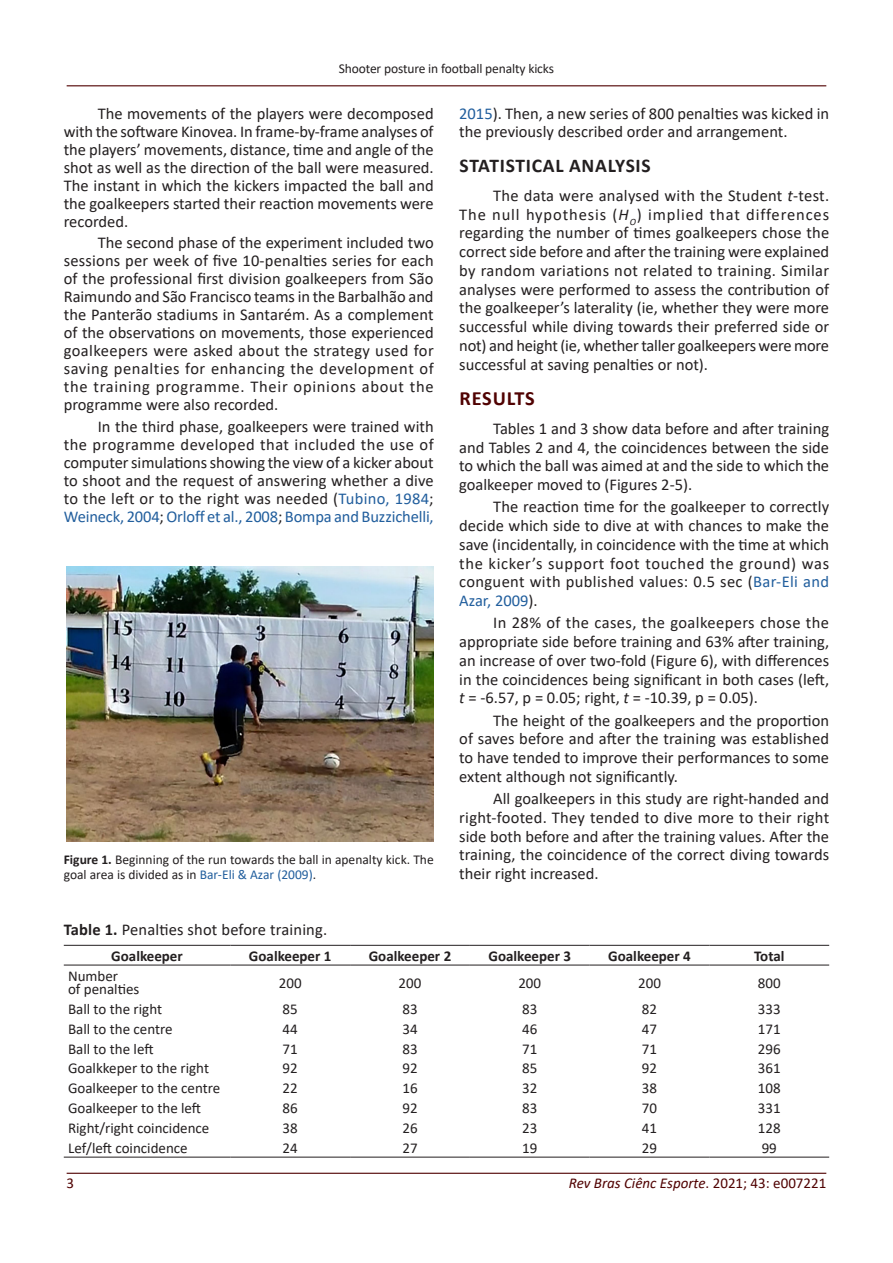
<style>
.page{position:relative;width:893px;height:1263px;background:#fff}
.page>*{position:absolute;margin:0;border:0;box-sizing:border-box;transform-origin:0 0}
.Heading1{font:700 20.25px "Calibri";letter-spacing:.035em;color:#500202}
.Heading2{font:700 19.5px "Calibri";letter-spacing:.04em;color:#231f20}
.Paragraph{font:16.5px/18.8px "Calibri";color:#231f20;text-align:justify}
.TableTitle{font:16.5px "Calibri";letter-spacing:.01em;color:#231f20}
.TableBody{font:15px "Calibri";color:#231f20}
.TableHead{font:700 15px "Calibri";color:#231f20}
.t1{font:italic 15px "Calibri";color:#500202}
.t2{font:15px "Calibri";color:#500202}
.FigureCaption{font:13.5px/15px "Calibri";color:#231f20}
.s1{color:#215e9d}
.s2{font-style:italic}
.s3{font-weight:700}
.s4{font-style:normal}
</style>
<div class="page">
<hr style="left:67px;top:1173px;width:759px;height:1px;background:#500202">
<hr style="left:67px;top:85px;width:759px;height:1px;background:#500202">
<img style="left:67px;top:566px;width:367px;height:275px">
<hr style="left:64px;top:945px;width:166px;height:1px;background:#231f20">
<hr style="left:64px;top:965px;width:166px;height:1px;background:#231f20">
<hr style="left:230px;top:945px;width:120px;height:1px;background:#231f20">
<hr style="left:230px;top:965px;width:120px;height:1px;background:#231f20">
<hr style="left:350px;top:945px;width:120px;height:1px;background:#231f20">
<hr style="left:350px;top:965px;width:120px;height:1px;background:#231f20">
<hr style="left:470px;top:945px;width:120px;height:1px;background:#231f20">
<hr style="left:470px;top:965px;width:120px;height:1px;background:#231f20">
<hr style="left:590px;top:945px;width:119px;height:1px;background:#231f20">
<hr style="left:590px;top:965px;width:119px;height:1px;background:#231f20">
<hr style="left:709px;top:945px;width:120px;height:1px;background:#231f20">
<hr style="left:709px;top:965px;width:120px;height:1px;background:#231f20">
<hr style="left:64px;top:1157px;width:166px;height:1px;background:#231f20">
<hr style="left:230px;top:1157px;width:120px;height:1px;background:#231f20">
<hr style="left:350px;top:1157px;width:120px;height:1px;background:#231f20">
<hr style="left:470px;top:1157px;width:120px;height:1px;background:#231f20">
<hr style="left:590px;top:1157px;width:119px;height:1px;background:#231f20">
<hr style="left:709px;top:1157px;width:120px;height:1px;background:#231f20">
<p class="FigureCaption" style="left:339px;top:61px;width:217px">Shooter posture in football penalty kicks</p>
<p class="Paragraph" style="left:64px;top:104px;width:371px;line-height:18px;text-indent:34px">The movements of the players were decomposed with the software Kinovea. In frame-by-frame analyses of the players’ movements, distance, time and angle of the shot as well as the direction of the ball were measured.<br>The instant in which the kickers impacted the ball and the goalkeepers started their reaction movements were recorded.</p>
<p class="Paragraph" style="left:64px;top:233px;width:371px;line-height:18px;text-indent:34px">The second phase of the experiment included two sessions per week of five 10-penalties series for each of the professional first division goalkeepers from São Raimundo and São Francisco teams in the Barbalhão and the Panterão stadiums in Santarém. As a complement of the observations on movements, those experienced goalkeepers were asked about the strategy used for saving penalties for enhancing the development of the training programme. Their opinions about the programme were also recorded.</p>
<p class="Paragraph" style="left:64px;top:417px;width:371px;line-height:18px;text-indent:34px">In the third phase, goalkeepers were trained with the programme developed that included the use of computer simulations showing the view of a kicker about to shoot and the request of answering whether a dive to the left or to the right was needed (<span class="s1">Tubino, 1984</span>; <span class="s1">Weineck, 2004</span>; <span class="s1">Orloff et al., 2008</span>; <span class="s1">Bompa and Buzzichelli,</span></p>
<p class="Paragraph" style="left:459px;top:103px;width:371px"><span class="s1">2015</span>). Then, a new series of 800 penalties was kicked in the previously described order and arrangement.</p>
<p class="Heading2" style="left:460px;top:152px;width:193px">STATISTICAL ANALYSIS</p>
<p class="Paragraph" style="left:459px;top:186px;width:371px;text-indent:34px">The data were analysed with the Student <span class="s2">t</span>-test.<br>The null hypothesis (<span class="s2">H</span><sub>O</sub>) implied that differences regarding the number of times goalkeepers chose the correct side before and after the training were explained by random variations not related to training. Similar analyses were performed to assess the contribution of the goalkeeper’s laterality (ie, whether they were more successful while diving towards their preferred side or not) and height (ie, whether taller goalkeepers were more successful at saving penalties or not).</p>
<p class="Heading1" style="left:460px;top:384px;width:77px">RESULTS</p>
<p class="Paragraph" style="left:459px;top:419px;width:371px;text-indent:34px">Tables 1 and 3 show data before and after training and Tables 2 and 4, the coincidences between the side to which the ball was aimed at and the side to which the goalkeeper moved to (Figures 2-5).</p>
<p class="Paragraph" style="left:459px;top:497px;width:371px;text-indent:34px">The reaction time for the goalkeeper to correctly decide which side to dive at with chances to make the save (incidentally, in coincidence with the time at which the kicker’s support foot touched the ground) was conguent with published values: 0.5 sec (<span class="s1">Bar-Eli and Azar, 2009</span>).</p>
<p class="Paragraph" style="left:459px;top:613px;width:371px;text-indent:34px">In 28% of the cases, the goalkeepers chose the appropriate side before training and 63% after training, an increase of over two-fold (Figure 6), with differences in the coincidences being significant in both cases (left, <span class="s2">t</span> = -6.57, p = 0.05; right, <span class="s2">t</span> = -10.39, p = 0.05).</p>
<p class="Paragraph" style="left:459px;top:710px;width:371px;text-indent:34px">The height of the goalkeepers and the proportion of saves before and after the training was established to have tended to improve their performances to some extent although not significantly.</p>
<p class="Paragraph" style="left:459px;top:789px;width:371px;text-indent:34px">All goalkeepers in this study are right-handed and right-footed. They tended to dive more to their right side both before and after the training values. After the training, the coincidence of the correct diving towards their right increased.</p>
<p class="FigureCaption" style="left:64px;top:852px;width:371px"><span class="s3">Figure 1.</span> Beginning of the run towards the ball in apenalty kick. The goal area is divided as in <span class="s1">Bar-Eli &amp; Azar (2009)</span>.</p>
<p class="TableTitle" style="left:64px;top:918px;width:265px"><span class="s3">Table 1.</span> Penalties shot before training.</p>
<p class="TableHead" style="left:111px;top:945px;width:73px">Goalkeeper</p>
<p class="TableHead" style="left:249px;top:945px;width:84px">Goalkeeper 1</p>
<p class="TableHead" style="left:369px;top:945px;width:84px">Goalkeeper 2</p>
<p class="TableHead" style="left:488px;top:945px;width:84px">Goalkeeper 3</p>
<p class="TableHead" style="left:608px;top:945px;width:84px">Goalkeeper 4</p>
<p class="TableHead" style="left:754px;top:945px;width:32px">Total</p>
<p class="TableBody" style="left:68px;top:965px;width:52px">Number</p>
<p class="TableBody" style="left:68px;top:979px;width:73px">of penalties</p>
<p class="TableBody" style="left:279px;top:972px;width:24px">200</p>
<p class="TableBody" style="left:399px;top:972px;width:24px">200</p>
<p class="TableBody" style="left:518px;top:972px;width:24px">200</p>
<p class="TableBody" style="left:638px;top:972px;width:24px">200</p>
<p class="TableBody" style="left:758px;top:972px;width:24px">800</p>
<p class="TableBody" style="left:68px;top:999px;width:96px">Ball to the right</p>
<p class="TableBody" style="left:283px;top:999px;width:17px">85</p>
<p class="TableBody" style="left:402px;top:999px;width:17px">83</p>
<p class="TableBody" style="left:522px;top:999px;width:17px">83</p>
<p class="TableBody" style="left:642px;top:999px;width:17px">82</p>
<p class="TableBody" style="left:758px;top:999px;width:24px">333</p>
<p class="TableBody" style="left:68px;top:1018px;width:106px">Ball to the centre</p>
<p class="TableBody" style="left:283px;top:1018px;width:17px">44</p>
<p class="TableBody" style="left:402px;top:1018px;width:17px">34</p>
<p class="TableBody" style="left:522px;top:1018px;width:17px">46</p>
<p class="TableBody" style="left:642px;top:1018px;width:17px">47</p>
<p class="TableBody" style="left:758px;top:1018px;width:24px">171</p>
<p class="TableBody" style="left:68px;top:1038px;width:87px">Ball to the left</p>
<p class="TableBody" style="left:283px;top:1038px;width:17px">71</p>
<p class="TableBody" style="left:402px;top:1038px;width:17px">83</p>
<p class="TableBody" style="left:522px;top:1038px;width:17px">71</p>
<p class="TableBody" style="left:642px;top:1038px;width:17px">71</p>
<p class="TableBody" style="left:758px;top:1038px;width:24px">296</p>
<p class="TableBody" style="left:68px;top:1058px;width:143px">Goalkkeper to the right</p>
<p class="TableBody" style="left:283px;top:1058px;width:17px">92</p>
<p class="TableBody" style="left:402px;top:1058px;width:17px">92</p>
<p class="TableBody" style="left:522px;top:1058px;width:17px">85</p>
<p class="TableBody" style="left:642px;top:1058px;width:17px">92</p>
<p class="TableBody" style="left:758px;top:1058px;width:24px">361</p>
<p class="TableBody" style="left:68px;top:1078px;width:154px">Goalkeeper to the centre</p>
<p class="TableBody" style="left:283px;top:1078px;width:17px">22</p>
<p class="TableBody" style="left:402px;top:1078px;width:17px">16</p>
<p class="TableBody" style="left:522px;top:1078px;width:17px">32</p>
<p class="TableBody" style="left:642px;top:1078px;width:17px">38</p>
<p class="TableBody" style="left:758px;top:1078px;width:24px">108</p>
<p class="TableBody" style="left:68px;top:1097px;width:135px">Goalkeeper to the left</p>
<p class="TableBody" style="left:283px;top:1097px;width:17px">86</p>
<p class="TableBody" style="left:402px;top:1097px;width:17px">92</p>
<p class="TableBody" style="left:522px;top:1097px;width:17px">83</p>
<p class="TableBody" style="left:642px;top:1097px;width:17px">70</p>
<p class="TableBody" style="left:758px;top:1097px;width:24px">331</p>
<p class="TableBody" style="left:68px;top:1117px;width:143px">Right/right coincidence</p>
<p class="TableBody" style="left:283px;top:1117px;width:17px">38</p>
<p class="TableBody" style="left:402px;top:1117px;width:17px">26</p>
<p class="TableBody" style="left:522px;top:1117px;width:17px">23</p>
<p class="TableBody" style="left:642px;top:1117px;width:17px">41</p>
<p class="TableBody" style="left:758px;top:1117px;width:24px">128</p>
<p class="TableBody" style="left:68px;top:1137px;width:121px">Lef/left coincidence</p>
<p class="TableBody" style="left:283px;top:1137px;width:17px">24</p>
<p class="TableBody" style="left:402px;top:1137px;width:17px">27</p>
<p class="TableBody" style="left:522px;top:1137px;width:17px">19</p>
<p class="TableBody" style="left:642px;top:1137px;width:17px">29</p>
<p class="TableBody" style="left:762px;top:1137px;width:17px">99</p>
<p class="t2" style="left:67px;top:1172px;width:9px">3</p>
<p class="t1" style="left:569px;top:1172px;width:259px">Rev Bras Ciênc Esporte<span class="s4">. 2021; 43: e007221</span></p>
</div>
